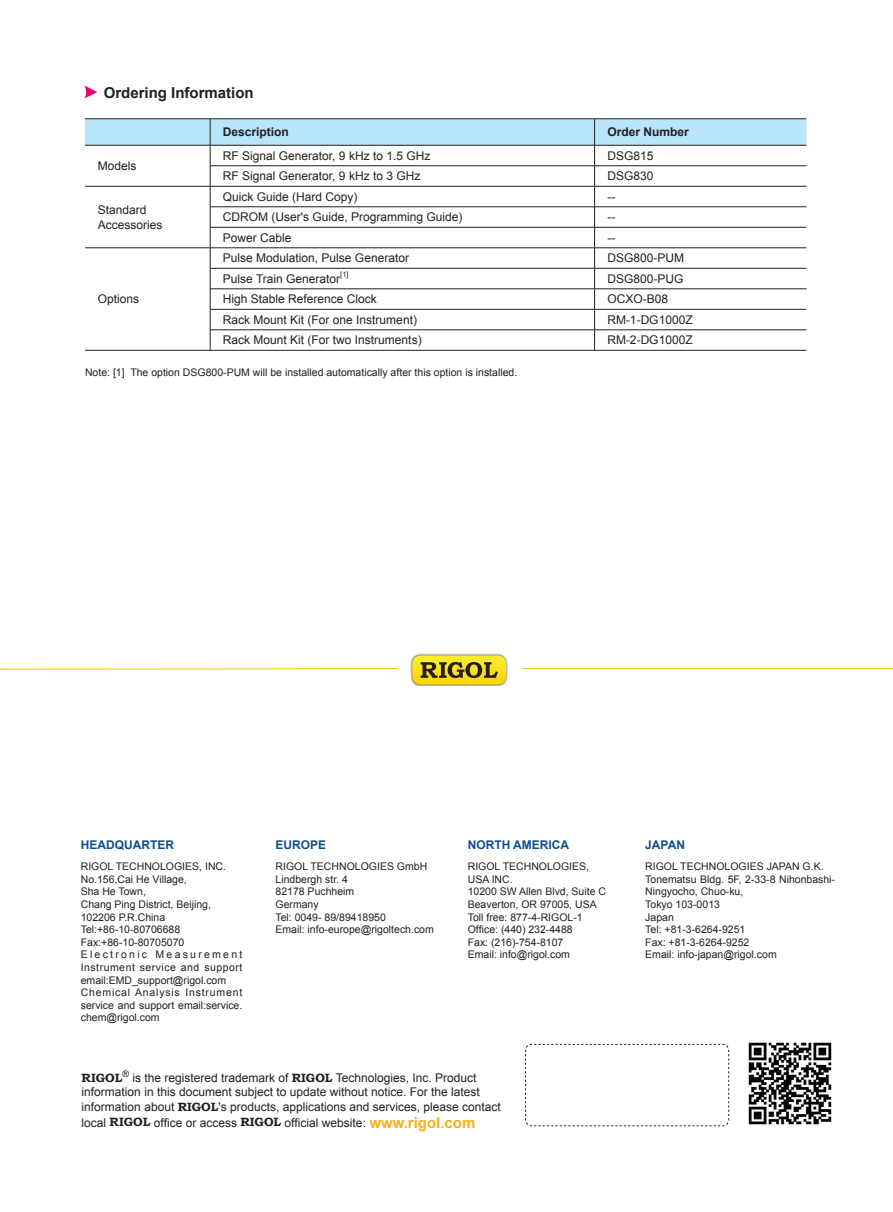
<style>
.page{position:relative;width:893px;height:1212px;background:#fff}
.page>*{position:absolute;margin:0;border:0;box-sizing:border-box;transform-origin:0 0}
.t1{font:700 15px "Arial";color:#231f20}
.t2{font:12px/14.4px "Arial";color:#231f20}
.段落样式1{font:700 12px "Arial";color:#0f4e8c}
.t3{font:700 12px "Arial";color:#231f20}
.段落样式1-2{font:10.5px/12.6px "Arial";color:#231f20;text-align:justify}
.t4{font:7.5px "Arial";color:#231f20}
.s1{font-family:"Bookman Old Style";font-weight:700}
.s2{font-weight:700;font-size:15px;color:#faaf18}
</style>
<div class="page">
<hr style="left:85px;top:118px;width:125px;height:1px;background:#231f20">
<hr style="left:210px;top:118px;width:385px;height:1px;background:#231f20">
<hr style="left:595px;top:118px;width:211px;height:1px;background:#231f20">
<hr style="left:85px;top:350px;width:125px;height:1px;background:#231f20">
<svg style="left:85px;top:119px;width:721px;height:231px"></svg>
<hr style="left:210px;top:350px;width:385px;height:1px;background:#231f20">
<hr style="left:595px;top:350px;width:211px;height:1px;background:#231f20">
<svg style="left:525px;top:1043px;width:204px;height:83px"></svg>
<svg style="left:0;top:668px;width:398px;height:2px"></svg>
<hr style="left:522px;top:668px;width:371px;height:1px;background:#fec210">
<div style="left:410px;top:653px;width:98px;height:33px;background:#231f20;opacity:.75"></div>
<svg style="left:412px;top:655px;width:94px;height:30px;background:#c7b222"></svg>
<img style="left:748px;top:1042px;width:84px;height:83px">
<svg style="left:85px;top:85px;width:12px;height:13px"></svg>
<p class="t1" style="left:104px;top:83px;width:152px">Ordering Information</p>
<p class="t3" style="left:223px;top:124px;width:68px">Description</p>
<p class="t3" style="left:607px;top:124px;width:83px">Order Number</p>
<p class="t2" style="left:98px;top:159px;width:40px">Models</p>
<p class="t2" style="left:223px;top:149px;width:209px">RF Signal Generator, 9 kHz to 1.5 GHz</p>
<p class="t2" style="left:607px;top:149px;width:48px">DSG815</p>
<p class="t2" style="left:223px;top:169px;width:199px">RF Signal Generator, 9 kHz to 3 GHz</p>
<p class="t2" style="left:607px;top:169px;width:48px">DSG830</p>
<p class="t2" style="left:98px;top:203px;width:50px">Standard</p>
<p class="t2" style="left:98px;top:217px;width:66px">Accessories</p>
<p class="t2" style="left:223px;top:190px;width:136px">Quick Guide (Hard Copy)</p>
<p class="t2" style="left:607px;top:190px;width:9px">--</p>
<p class="t2" style="left:223px;top:210px;width:241px">CDROM (User's Guide, Programming Guide)</p>
<p class="t2" style="left:607px;top:210px;width:9px">--</p>
<p class="t2" style="left:223px;top:231px;width:70px">Power Cable</p>
<p class="t2" style="left:607px;top:231px;width:9px">--</p>
<p class="t2" style="left:223px;top:251px;width:188px">Pulse Modulation, Pulse Generator</p>
<p class="t2" style="left:607px;top:251px;width:78px">DSG800-PUM</p>
<p class="t2" style="left:223px;top:272px;width:119px">Pulse Train Generator</p>
<p class="t4" style="left:340px;top:269px;width:10px">[1]</p>
<p class="t2" style="left:607px;top:272px;width:78px">DSG800-PUG</p>
<p class="t2" style="left:223px;top:292px;width:156px">High Stable Reference Clock</p>
<p class="t2" style="left:607px;top:292px;width:62px">OCXO-B08</p>
<p class="t2" style="left:223px;top:313px;width:196px">Rack Mount Kit (For one Instrument)</p>
<p class="t2" style="left:607px;top:313px;width:87px">RM-1-DG1000Z</p>
<p class="t2" style="left:223px;top:333px;width:200px">Rack Mount Kit (For two Instruments)</p>
<p class="t2" style="left:607px;top:333px;width:87px">RM-2-DG1000Z</p>
<p class="段落样式1-2" style="left:85px;top:366px;width:434px">Note: [1] The option DSG800-PUM will be installed automatically after this option is installed.</p>
<p class="t2" style="left:98px;top:292px;width:43px">Options</p>
<p class="段落样式1" style="left:81px;top:837px;width:95px">HEADQUARTER</p>
<p class="段落样式1-2" style="left:81px;top:860px;width:147px">RIGOL TECHNOLOGIES, INC.</p>
<p class="段落样式1-2" style="left:81px;top:873px;width:108px">No.156,Cai He Village,</p>
<p class="段落样式1-2" style="left:81px;top:885px;width:67px">Sha He Town,</p>
<p class="段落样式1-2" style="left:81px;top:898px;width:132px">Chang Ping District, Beijing,</p>
<p class="段落样式1-2" style="left:81px;top:910px;width:86px">102206 P.R.China</p>
<p class="段落样式1-2" style="left:81px;top:923px;width:101px">Tel:+86-10-80706688</p>
<p class="段落样式1-2" style="left:81px;top:936px;width:105px">Fax:+86-10-80705070</p>
<p class="段落样式1-2" style="left:81px;top:948px;width:163px">Electronic Measurement Instrument service and support email:EMD_support@rigol.com</p>
<p class="段落样式1-2" style="left:81px;top:986px;width:163px">Chemical Analysis Instrument service and support email:service. chem@rigol.com</p>
<p class="段落样式1" style="left:276px;top:837px;width:52px">EUROPE</p>
<p class="段落样式1-2" style="left:276px;top:860px;width:153px">RIGOL TECHNOLOGIES GmbH</p>
<p class="段落样式1-2" style="left:276px;top:873px;width:74px">Lindbergh str. 4</p>
<p class="段落样式1-2" style="left:276px;top:885px;width:80px">82178 Puchheim</p>
<p class="段落样式1-2" style="left:276px;top:898px;width:45px">Germany</p>
<p class="段落样式1-2" style="left:276px;top:910px;width:112px">Tel: 0049- 89/89418950</p>
<p class="段落样式1-2" style="left:276px;top:923px;width:160px">Email: info-europe@rigoltech.com</p>
<p class="段落样式1" style="left:468px;top:837px;width:103px">NORTH AMERICA</p>
<p class="段落样式1-2" style="left:468px;top:860px;width:123px">RIGOL TECHNOLOGIES,</p>
<p class="段落样式1-2" style="left:468px;top:873px;width:46px">USA INC.</p>
<p class="段落样式1-2" style="left:468px;top:885px;width:140px">10200 SW Allen Blvd, Suite C</p>
<p class="段落样式1-2" style="left:468px;top:898px;width:130px">Beaverton, OR 97005, USA</p>
<p class="段落样式1-2" style="left:468px;top:910px;width:116px">Toll free: 877-4-RIGOL-1</p>
<p class="段落样式1-2" style="left:468px;top:923px;width:107px">Office: (440) 232-4488</p>
<p class="段落样式1-2" style="left:468px;top:936px;width:97px">Fax: (216)-754-8107</p>
<p class="段落样式1-2" style="left:468px;top:948px;width:104px">Email: info@rigol.com</p>
<p class="t2" style="left:82px;top:1071px;width:421px"><span class="s1">RIGOL</span><sup>®</sup> is the registered trademark of <span class="s1">RIGOL</span> Technologies, Inc. Product information in this document subject to update without notice. For the latest information about <span class="s1">RIGOL</span>'s products, applications and services, please contact</p>
<p class="t2" style="left:82px;top:1115px;width:395px">local <span class="s1">RIGOL</span> office or access <span class="s1">RIGOL</span> official website: <span class="s2">www.rigol.com</span></p>
<p class="段落样式1" style="left:645px;top:837px;width:41px">JAPAN</p>
<p class="段落样式1-2" style="left:645px;top:860px;width:180px">RIGOL TECHNOLOGIES JAPAN G.K.</p>
<p class="段落样式1-2" style="left:645px;top:873px;width:191px">Tonematsu Bldg. 5F, 2-33-8 Nihonbashi-<br>Ningyocho, Chuo-ku,</p>
<p class="段落样式1-2" style="left:645px;top:898px;width:76px">Tokyo 103-0013</p>
<p class="段落样式1-2" style="left:645px;top:910px;width:30px">Japan</p>
<p class="段落样式1-2" style="left:645px;top:923px;width:102px">Tel: +81-3-6264-9251</p>
<p class="段落样式1-2" style="left:645px;top:936px;width:106px">Fax: +81-3-6264-9252</p>
<p class="段落样式1-2" style="left:645px;top:948px;width:133px">Email: info-japan@rigol.com</p>
</div>
